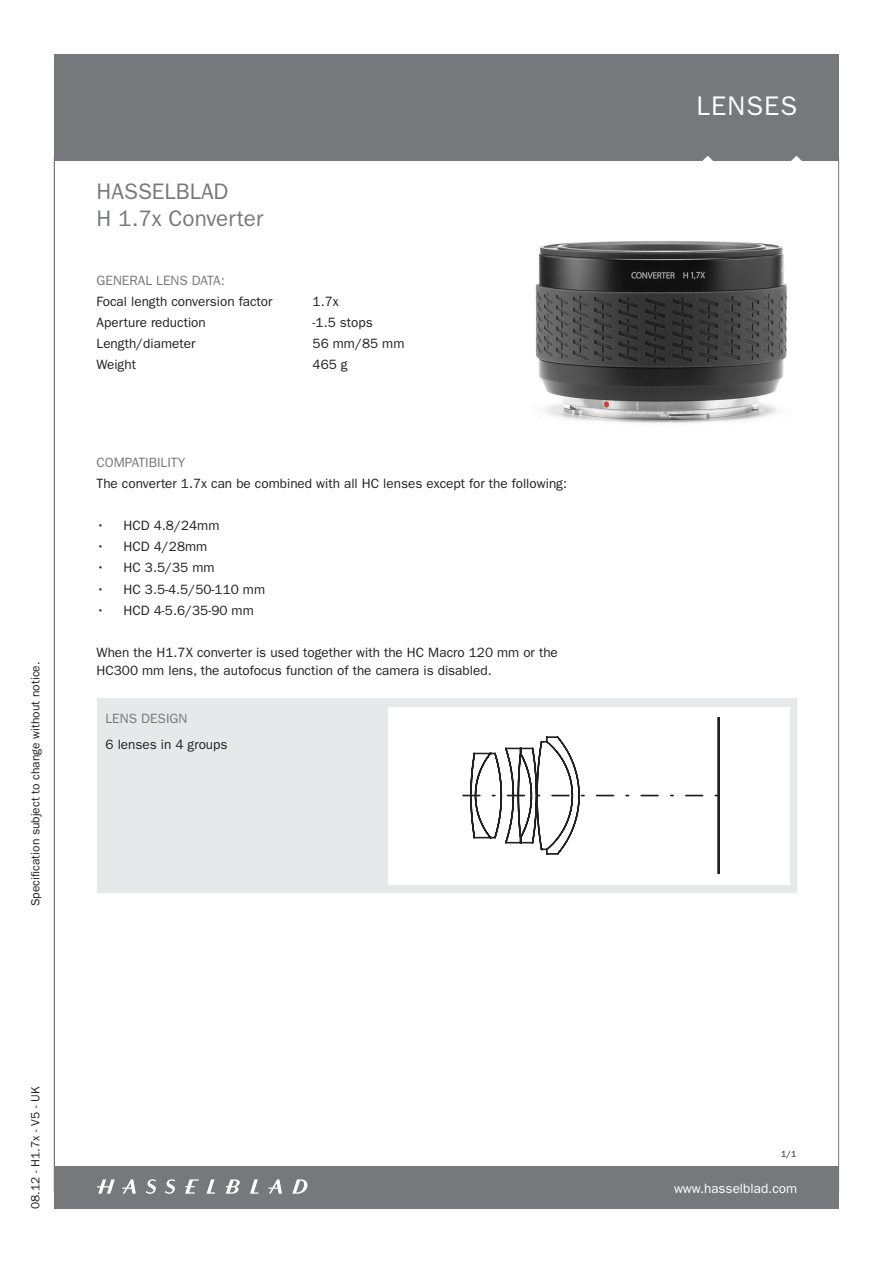
<style>
.page{position:relative;width:893px;height:1263px;background:#fff}
.page>*{position:absolute;margin:0;border:0;box-sizing:border-box;transform-origin:0 0}
.HB_kategorirubrik{font:27px "ITC Franklin Gothic Std";letter-spacing:.04em;color:#fff}
.HB_Lens_headline{font:22.5px "ITC Franklin Gothic Std";color:#76787b}
.HB_brödtext{font:13.5px/18px "ITC Franklin Gothic Std";color:#231f20}
.HB_underrubrik{font:13.5px "ITC Franklin Gothic Std";color:#76787b}
.t1{font:13.5px "ITC Franklin Gothic Std";color:#fff}
.Tabell{font:13.5px "ITC Franklin Gothic Std";color:#231f20}
.Tabell-2{font:12px "ITC Franklin Gothic Std";color:#231f20}
.t2{font:9px "ITC Franklin Gothic Std";color:#231f20}
</style>
<div class="page">
<div style="left:54px;top:1166px;width:785px;height:43px;background:#76787b"></div>
<div style="left:54px;top:54px;width:785px;height:106px;background:#76787b"></div>
<hr style="left:838px;top:157px;width:1px;height:1036px;background:#76787b">
<svg style="left:701px;top:156px;width:13px;height:5px"></svg>
<svg style="left:790px;top:156px;width:13px;height:5px"></svg>
<svg style="left:122px;top:1179px;width:14px;height:15px"></svg>
<svg style="left:185px;top:1179px;width:14px;height:15px"></svg>
<svg style="left:207px;top:1179px;width:8px;height:15px"></svg>
<svg style="left:250px;top:1179px;width:9px;height:15px"></svg>
<svg style="left:268px;top:1179px;width:14px;height:15px"></svg>
<svg style="left:97px;top:1179px;width:18px;height:15px"></svg>
<svg style="left:145px;top:1179px;width:11px;height:15px"></svg>
<svg style="left:165px;top:1179px;width:10px;height:15px"></svg>
<svg style="left:226px;top:1179px;width:14px;height:15px"></svg>
<svg style="left:292px;top:1179px;width:16px;height:15px"></svg>
<hr style="left:54px;top:157px;width:1px;height:1036px;background:#76787b">
<div style="left:97px;top:699px;width:699px;height:194px;background:#e7e8e9"></div>
<div style="left:388px;top:707px;width:401px;height:177px;background:#fff"></div>
<img style="left:535px;top:241px;width:252px;height:183px">
<svg style="left:463px;top:736px;width:254px;height:119px"></svg>
<hr style="left:717px;top:717px;width:3px;height:157px;background:#231f20">
<p class="Tabell-2" style="left:28px;top:906px;width:246px;rotate:-90deg">Specification subject to change without notice.</p>
<p class="HB_Lens_headline" style="left:97px;top:178px;width:133px">HASSELBLAD</p>
<p class="HB_Lens_headline" style="left:97px;top:205px;width:168px">H 1.7x Converter</p>
<p class="HB_underrubrik" style="left:97px;top:272px;width:130px">GENERAL LENS DATA:</p>
<p class="HB_brödtext" style="left:97px;top:292px;width:177px">Focal length conversion factor</p>
<p class="HB_brödtext" style="left:313px;top:292px;width:28px">1.7x</p>
<p class="HB_brödtext" style="left:97px;top:313px;width:111px">Aperture reduction</p>
<p class="HB_brödtext" style="left:313px;top:313px;width:62px">-1.5 stops</p>
<p class="HB_brödtext" style="left:97px;top:334px;width:100px">Length/diameter</p>
<p class="HB_brödtext" style="left:313px;top:334px;width:93px">56 mm/85 mm</p>
<p class="HB_brödtext" style="left:97px;top:355px;width:41px">Weight</p>
<p class="HB_brödtext" style="left:313px;top:355px;width:37px">465 g</p>
<p class="HB_underrubrik" style="left:97px;top:455px;width:90px">COMPATIBILITY</p>
<p class="HB_brödtext" style="left:97px;top:475px;width:472px">The converter 1.7x can be combined with all HC lenses except for the following:</p>
<p class="HB_brödtext" style="left:97px;top:517px;width:124px">• HCD 4.8/24mm</p>
<p class="HB_brödtext" style="left:97px;top:538px;width:112px">• HCD 4/28mm</p>
<p class="HB_brödtext" style="left:97px;top:559px;width:119px">• HC 3.5/35 mm</p>
<p class="HB_brödtext" style="left:97px;top:580px;width:170px">• HC 3.5-4.5/50-110 mm</p>
<p class="HB_brödtext" style="left:97px;top:601px;width:159px">• HCD 4-5.6/35-90 mm</p>
<p class="HB_brödtext" style="left:97px;top:643px;width:463px">When the H1.7X converter is used together with the HC Macro 120 mm or the<br>HC300 mm lens, the autofocus function of the camera is disabled.</p>
<p class="HB_underrubrik" style="left:106px;top:711px;width:83px">LENS DESIGN</p>
<p class="Tabell" style="left:106px;top:736px;width:124px">6 lenses in 4 groups</p>
<p class="Tabell-2" style="left:28px;top:1209px;width:124px;rotate:-90deg">08.12 - H1.7x - V5 - UK</p>
<p class="HB_kategorirubrik" style="left:697px;top:90px;width:102px">LENSES</p>
<p class="t2" style="left:781px;top:1149px;width:17px">1/1</p>
<p class="t1" style="left:674px;top:1180px;width:125px">www.hasselblad.com</p>
</div>
